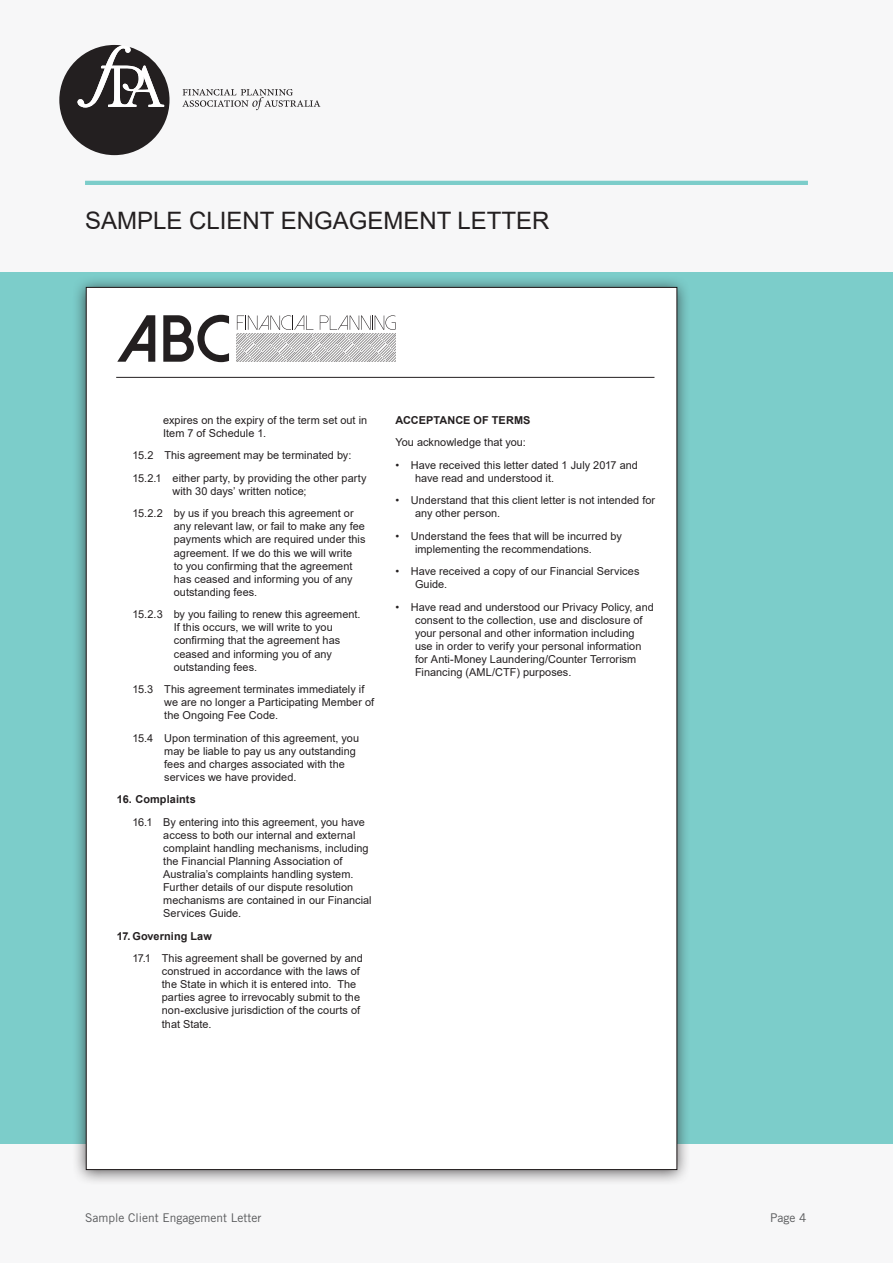
<style>
.page{position:relative;width:893px;height:1263px;background:#f7f7f8}
.page>*{position:absolute;margin:0;border:0;box-sizing:border-box;transform-origin:0 0}
.t1{font:24px "Arial";color:#231f20}
.t2{font:12px "Trade Gothic";color:#57585a}
.t3{font:10.95px/13px "Arial";letter-spacing:.005em;color:#231f20}
.s1{font-weight:700}
</style>
<div class="page">
<div style="left:0;top:272px;width:893px;height:872px;background:#7ccdca"></div>
<div style="left:72px;top:275px;width:619px;height:911px;background:#231f20;opacity:.75"></div>
<div style="left:86px;top:287px;width:591px;height:882px;background:#fff"></div>
<svg style="left:117px;top:315px;width:38px;height:47px"></svg>
<svg style="left:163px;top:315px;width:66px;height:47px"></svg>
<svg style="left:237px;top:315px;width:76px;height:15px"></svg>
<svg style="left:320px;top:315px;width:76px;height:15px"></svg>
<svg style="left:237px;top:333px;width:159px;height:29px"></svg>
<hr style="left:116px;top:377px;width:538px;height:1px;background:#231f20">
<hr style="left:85px;top:181px;width:723px;height:4px;background:#7ccdca">
<svg style="left:59px;top:45px;width:111px;height:110px"></svg>
<svg style="left:182px;top:89px;width:138px;height:21px"></svg>
<p class="t1" style="left:85px;top:204px;width:466px">SAMPLE CLIENT ENGAGEMENT LETTER</p>
<p class="t3" style="left:163px;top:413px;width:205px">expires on the expiry of the term set out in<br>Item 7 of Schedule 1.</p>
<p class="t3" style="left:132px;top:444px;width:236px;line-height:22.4px">15.2 This agreement may be terminated by:<br>15.2.1 either party, by providing the other party</p>
<p class="t3" style="left:132px;top:480px;width:223px;line-height:22.4px;text-indent:40px">with 30 days’ written notice;<br>15.2.2 by us if you breach this agreement or</p>
<p class="t3" style="left:174px;top:520px;width:193px">any relevant law, or fail to make any fee payments which are required under this agreement. If we do this we will write<br>to you confirming that the agreement has ceased and informing you of any outstanding fees.</p>
<p class="t3" style="left:174px;top:608px;width:188px;text-indent:-41px">15.2.3 by you failing to renew this agreement.<br>If this occurs, we will write to you confirming that the agreement has ceased and informing you of any outstanding fees.</p>
<p class="t3" style="left:164px;top:682px;width:211px;text-indent:-32px">15.3 This agreement terminates immediately if we are no longer a Participating Member of the Ongoing Fee Code.</p>
<p class="t3" style="left:164px;top:731px;width:196px;text-indent:-32px">15.4 Upon termination of this agreement, you may be liable to pay us any outstanding fees and charges associated with the services we have provided.</p>
<p class="t3" style="left:132px;top:788px;width:234px;line-height:22.4px;text-indent:-15px"><span class="s1">16. Complaints<br></span>16.1 By entering into this agreement, you have</p>
<p class="t3" style="left:163px;top:828px;width:210px">access to both our internal and external complaint handling mechanisms, including the Financial Planning Association of Australia’s complaints handling system.<br>Further details of our dispute resolution mechanisms are contained in our Financial Services Guide.</p>
<p class="t3" style="left:132px;top:924px;width:232px;line-height:22.4px;text-indent:-15px"><span class="s1">17. Governing Law<br></span>17.1 This agreement shall be governed by and</p>
<p class="t3" style="left:162px;top:965px;width:200px">construed in accordance with the laws of the State in which it is entered into. The parties agree to irrevocably submit to the non-exclusive jurisdiction of the courts of that State.</p>
<p class="t3" style="left:395px;top:409px;width:137px;line-height:22.4px"><span class="s1">ACCEPTANCE OF TERMS<br></span>You acknowledge that you:</p>
<p class="t3" style="left:415px;top:458px;width:224px;text-indent:-20px">• Have received this letter dated 1 July 2017 and have read and understood it.</p>
<p class="t3" style="left:415px;top:494px;width:242px;text-indent:-20px">• Understand that this client letter is not intended for any other person.</p>
<p class="t3" style="left:415px;top:529px;width:208px;text-indent:-20px">• Understand the fees that will be incurred by implementing the recommendations.</p>
<p class="t3" style="left:415px;top:565px;width:226px;text-indent:-20px">• Have received a copy of our Financial Services<br>Guide.</p>
<p class="t3" style="left:415px;top:600px;width:240px;text-indent:-20px">• Have read and understood our Privacy Policy, and consent to the collection, use and disclosure of your personal and other information including use in order to verify your personal information for Anti-Money Laundering/Counter Terrorism Financing (AML/CTF) purposes.</p>
<p class="t2" style="left:85px;top:1211px;width:178px">Sample Client Engagement Letter</p>
<p class="t2" style="left:770px;top:1211px;width:38px">Page 4</p>
</div>
